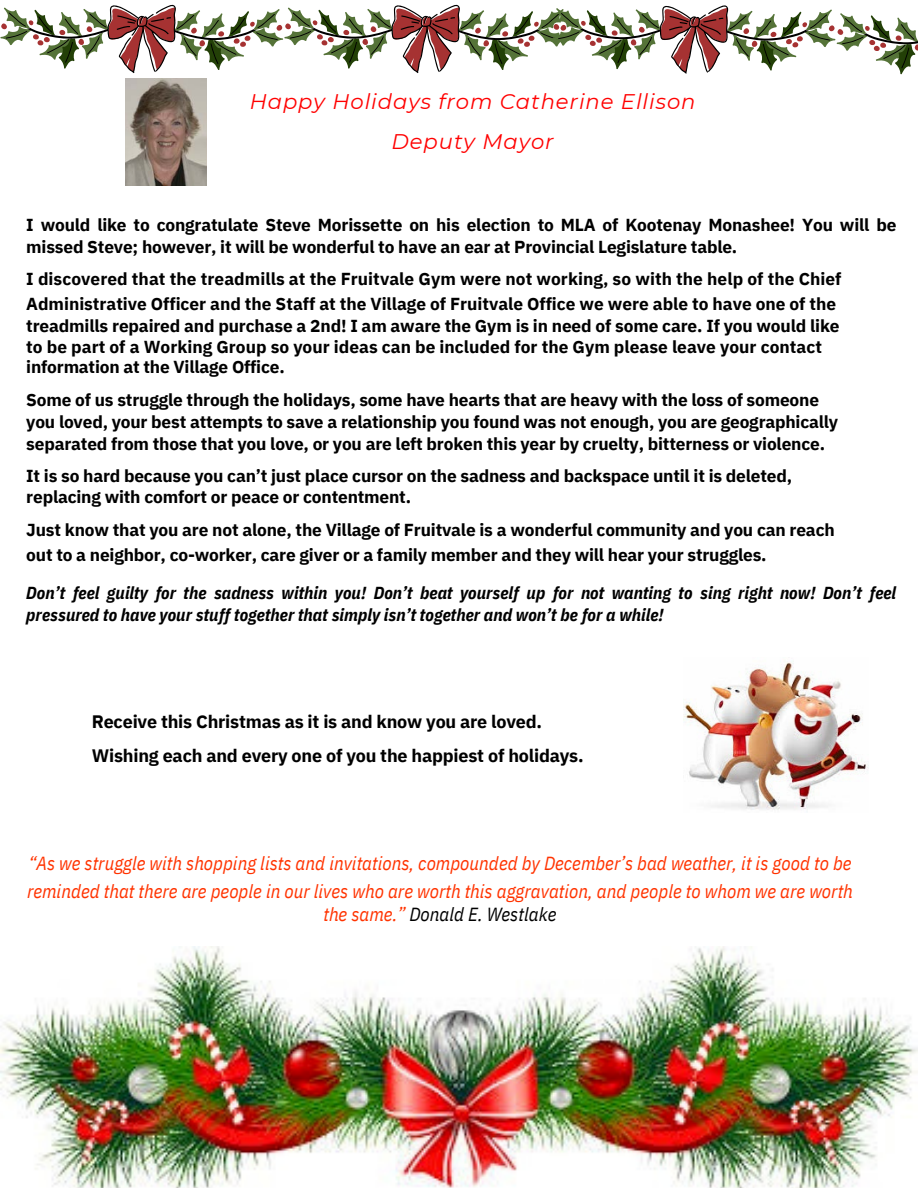
<style>
.page{position:relative;width:918px;height:1188px;background:#fff}
.page>*{position:absolute;margin:0;border:0;box-sizing:border-box;transform-origin:0 0}
.t1{font:italic 21.15px/40.5px "Montserrat";letter-spacing:.045em;color:#f00;text-align:center}
.t2{font:italic 18.9px "IBM Plex Sans Cond";color:#f30}
.t3{font:italic 18.9px "IBM Plex Sans Cond";color:#000}
.t4{font:700 18px/33.8px "IBM Plex Sans";letter-spacing:-.01em;color:#000}
.t5{font:700 17.4px/20.9px "IBM Plex Sans";letter-spacing:-.01em;color:#000}
.t6{font:italic 700 17.4px/38.2px "IBM Plex Sans Cond";color:#000}
.s1{font-family:"IBM Plex Sans";font-style:normal}
.s2{color:#f30}
</style>
<div class="page">
<img style="left:125px;top:79px;width:81px;height:107px">
<img style="left:0;top:946px;width:918px;height:242px">
<img style="left:684px;top:661px;width:184px;height:149px">
<svg style="left:0;top:5px;width:918px;height:74px"></svg>
<p class="t1" style="left:250px;top:81px;width:447px">Happy Holidays from Catherine Ellison<br>Deputy Mayor</p>
<p class="t5" style="left:26px;top:214px;width:872px;line-height:21.3px">I would like to congratulate Steve Morissette on his election to MLA of Kootenay Monashee! You will be missed Steve; however, it will be wonderful to have an ear at Provincial Legislature table.</p>
<p class="t5" style="left:26px;top:267px;width:817px;line-height:24.8px">I discovered that the treadmills at the Fruitvale Gym were not working, so with the help of the Chief<br>Administrative Officer and the Staff at the Village of Fruitvale Office we were able to have one of the</p>
<p class="t5" style="left:26px;top:315px;width:815px">treadmills repaired and purchase a 2nd! I am aware the Gym is in need of some care. If you would like to be part of a Working Group so your ideas can be included for the Gym please leave your contact information at the Village Office.</p>
<p class="t5" style="left:26px;top:388px;width:813px;line-height:21.9px">Some of us struggle through the holidays, some have hearts that are heavy with the loss of someone you loved, your best attempts to save a relationship you found was not enough, you are geographically separated from those that you love, or you are left broken this year by cruelty, bitterness or violence.</p>
<p class="t5" style="left:26px;top:465px;width:767px">It is so hard because you can’t just place cursor on the sadness and backspace until it is deleted,</p>
<p class="t5" style="left:26px;top:479px;width:810px;line-height:33.8px">replacing with comfort or peace or contentment.<br>Just know that you are not alone, the Village of Fruitvale is a wonderful community and you can reach</p>
<p class="t6" style="left:26px;top:535px;width:871px"><span class="s1">out to a neighbor, co-worker, care giver or a family member and they will hear your struggles.<br></span>Don’t feel guilty for the sadness within you! Don’t beat yourself up for not wanting to sing right now! Don’t feel</p>
<p class="t6" style="left:26px;top:595px;width:639px">pressured to have your stuff together that simply isn’t together and won’t be for a while!</p>
<p class="t4" style="left:92px;top:704px;width:493px">Receive this Christmas as it is and know you are loved.<br>Wishing each and every one of you the happiest of holidays.</p>
<p class="t2" style="left:28px;top:851px;width:825px">“As we struggle with shopping lists and invitations, compounded by December’s bad weather, it is good to be</p>
<h2 class="t2" style="left:27px;top:879px;width:827px">reminded that there are people in our lives who are worth this aggravation, and people to whom we are worth</h2>
<h2 class="t3" style="left:323px;top:901px;width:234px"><span class="s2">the same.”</span> Donald E. Westlake</h2>
</div>
